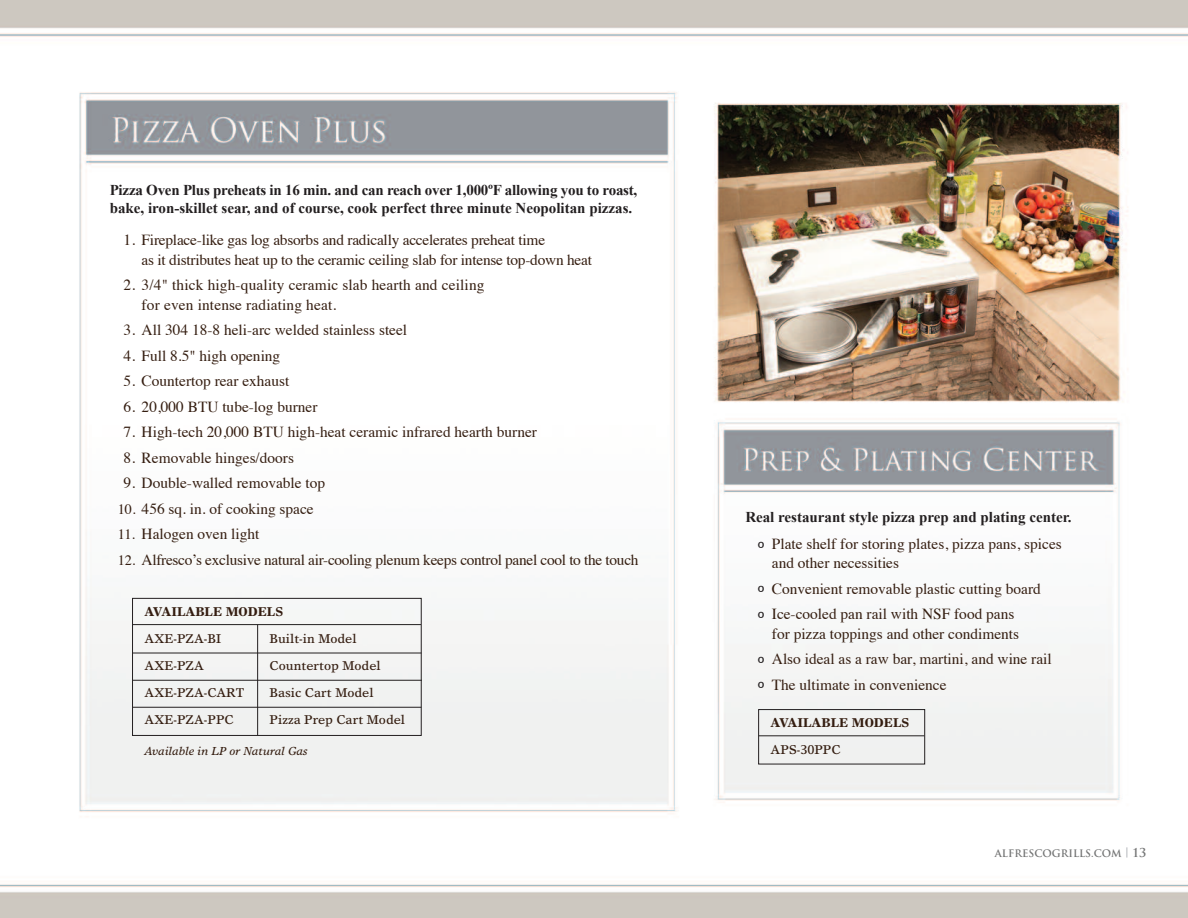
<style>
.page{position:relative;width:1188px;height:918px;background:#fff}
.page>*{position:absolute;margin:0;border:0;box-sizing:border-box;transform-origin:0 0}
.t1{font:18px/26.1px "Helvetica";color:#231f20}
.t2{font:15.3px/19.5px "Times";color:#341d10}
.t3{font:15.3px "Times";letter-spacing:-.02em;color:#341d10}
.t4{font:700 15px/18px "Times New Roman";color:#231f20}
.t5{font:12.75px/27px "Times Europa";color:#341d10}
.t6{font:700 12.75px "Times Europa";color:#341d10}
.t7{font:italic 11.7px "Times Europa";color:#341d10}
.t8{font:700 10.2px "Trajan Pro";color:#737474}
.t9{font:700 10.2px "Trajan Pro";color:#8f939a}
.s1{font-size:14.25px}
.s2{font-size:12px}
</style>
<div class="page">
<img style="left:0;top:0;width:1188px;height:918px">
<div style="left:132px;top:598px;width:290px;height:138px;border:1px solid #231f20"></div>
<hr style="left:133px;top:624px;width:288px;height:1px;background:#231f20">
<hr style="left:133px;top:653px;width:288px;height:1px;background:#231f20">
<hr style="left:257px;top:625px;width:1px;height:110px;background:#231f20">
<div style="left:758px;top:709px;width:167px;height:55px;border:1px solid #231f20"></div>
<hr style="left:759px;top:735px;width:165px;height:1px;background:#231f20">
<hr style="left:133px;top:680px;width:289px;height:1px;background:#231f20">
<hr style="left:132px;top:707px;width:289px;height:1px;background:#231f20">
<p class="t4" style="left:110px;top:181px;width:529px">Pizza Oven Plus preheats in 16 min. and can reach over 1,000ºF allowing you to roast, bake, iron-skillet sear, and of course, cook perfect three minute Neopolitan pizzas.</p>
<p class="t2" style="left:142px;top:232px;width:452px;text-indent:-18px">1. Fireplace-like gas log absorbs and radically accelerates preheat time<br>as it distributes heat up to the ceramic ceiling slab for intense top-down heat</p>
<p class="t2" style="left:142px;top:277px;width:344px;text-indent:-18px">2. 3/4" thick high-quality ceramic slab hearth and ceiling for even intense radiating heat.</p>
<p class="t2" style="left:124px;top:322px;width:285px">3. All 304 18-8 heli-arc welded stainless steel</p>
<p class="t2" style="left:124px;top:347px;width:158px">4. Full 8.5" high opening</p>
<p class="t2" style="left:124px;top:373px;width:167px">5. Countertop rear exhaust</p>
<p class="t2" style="left:124px;top:398px;width:195px">6. 20,000 BTU tube-log burner</p>
<p class="t2" style="left:124px;top:424px;width:415px">7. High-tech 20,000 BTU high-heat ceramic infrared hearth burner</p>
<p class="t2" style="left:124px;top:449px;width:172px">8. Removable hinges/doors</p>
<p class="t2" style="left:124px;top:475px;width:203px">9. Double-walled removable top</p>
<p class="t2" style="left:118px;top:500px;width:197px"><span class="s1">10.</span> 456 sq. in. of cooking space</p>
<p class="t2" style="left:118px;top:526px;width:143px"><span class="s1">11.</span> Halogen oven light</p>
<p class="t3" style="left:118px;top:553px;width:522px"><span class="s1">12.</span> Alfresco’s exclusive natural air-cooling plenum keeps control panel cool to the touch</p>
<p class="t6" style="left:144px;top:607px;width:140px">AVAILABLE MODELS</p>
<p class="t5" style="left:145px;top:626px;width:101px">AXE-PZA-BI<br>AXE-PZA<br>AXE-PZA-CART<br>AXE-PZA-PPC</p>
<p class="t5" style="left:270px;top:626px;width:137px">Built-in Model<br>Countertop Model<br>Basic Cart Model<br>Pizza Prep Cart Model</p>
<p class="t7" style="left:144px;top:747px;width:164px">Available in LP or Natural Gas</p>
<p class="t4" style="left:745px;top:508px;width:328px">Real restaurant style pizza prep and plating center.</p>
<p class="t1" style="left:758px;top:537px;width:8px">º</p>
<p class="t1" style="left:758px;top:581px;width:8px">º º</p>
<p class="t1" style="left:758px;top:652px;width:8px;line-height:25.3px">º º</p>
<p class="t2" style="left:772px;top:535px;width:291px">Plate shelf for storing plates, pizza pans, spices and other necessities</p>
<p class="t2" style="left:772px;top:577px;width:270px;line-height:25.5px">Convenient removable plastic cutting board<br>Ice-cooled pan rail with NSF food pans</p>
<p class="t2" style="left:772px;top:622px;width:281px;line-height:25.5px">for pizza toppings and other condiments<br>Also ideal as a raw bar, martini, and wine rail<br>The ultimate in convenience</p>
<p class="t6" style="left:771px;top:718px;width:140px">AVAILABLE MODELS</p>
<p class="t5" style="left:771px;top:737px;width:72px">APS-30PPC</p>
<p class="t9" style="left:1124px;top:845px;width:7px">|</p>
<p class="t8" style="left:995px;top:848px;width:153px">ALFRESCOGRILLS.COM <span class="s2">13</span></p>
</div>
